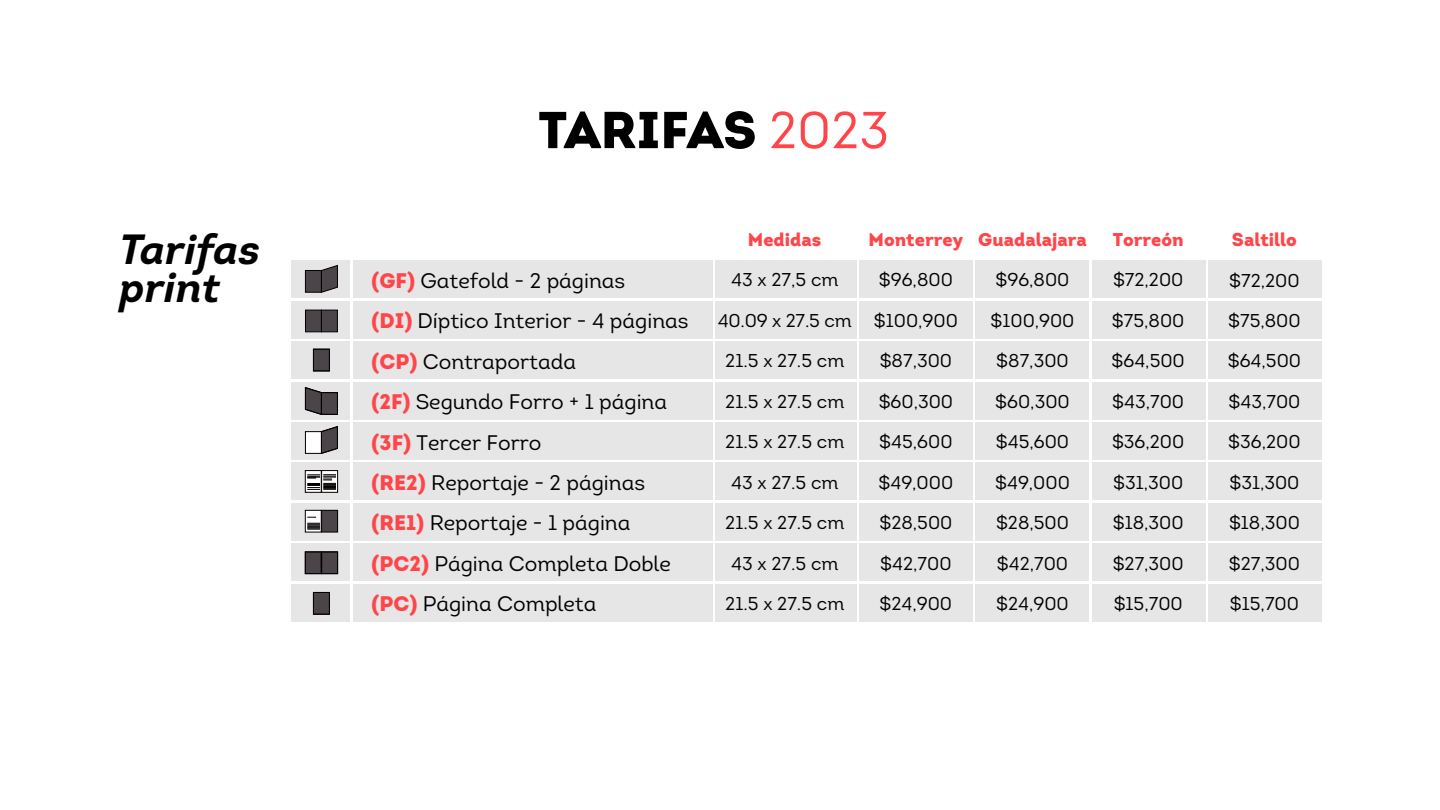
<style>
.page{position:relative;width:1440px;height:810px;background:#fff}
.page>*{position:absolute;margin:0;border:0;box-sizing:border-box;transform-origin:0 0}
.t1{font:51.82px "Intro Black Caps";letter-spacing:-.005em;color:#000}
.t2{font:italic 700 42.15px/38px "Intro";color:#000}
.t3{font:21.08px/40.5px "Intro Book Alt";color:#000}
.t4{font:18.52px/40.5px "Intro Book Alt";color:#000;text-align:center}
.t5{font:900 18.52px "Intro";color:#ff4549}
.s1{font-family:"Intro";color:#ff4549}
.s2{font-family:"Intro";font-weight:900;color:#ff4549}
</style>
<div class="page">
<div style="left:353px;top:260px;width:359px;height:38px;background:#e6e6e6"></div>
<div style="left:353px;top:301px;width:359px;height:38px;background:#e6e6e6"></div>
<div style="left:353px;top:341px;width:359px;height:38px;background:#e6e6e6"></div>
<div style="left:353px;top:382px;width:359px;height:37px;background:#e6e6e6"></div>
<div style="left:353px;top:422px;width:359px;height:38px;background:#e6e6e6"></div>
<div style="left:353px;top:462px;width:359px;height:38px;background:#e6e6e6"></div>
<div style="left:353px;top:503px;width:359px;height:38px;background:#e6e6e6"></div>
<div style="left:353px;top:543px;width:359px;height:38px;background:#e6e6e6"></div>
<div style="left:353px;top:584px;width:359px;height:38px;background:#e6e6e6"></div>
<div style="left:715px;top:260px;width:142px;height:38px;background:#e6e6e6"></div>
<div style="left:859px;top:260px;width:114px;height:38px;background:#e6e6e6"></div>
<div style="left:975px;top:260px;width:114px;height:38px;background:#e6e6e6"></div>
<div style="left:1092px;top:260px;width:114px;height:38px;background:#e6e6e6"></div>
<div style="left:1208px;top:260px;width:114px;height:38px;background:#e6e6e6"></div>
<div style="left:715px;top:301px;width:142px;height:38px;background:#e6e6e6"></div>
<div style="left:859px;top:301px;width:114px;height:38px;background:#e6e6e6"></div>
<div style="left:975px;top:301px;width:114px;height:38px;background:#e6e6e6"></div>
<div style="left:1092px;top:301px;width:114px;height:38px;background:#e6e6e6"></div>
<div style="left:1208px;top:301px;width:114px;height:38px;background:#e6e6e6"></div>
<div style="left:715px;top:341px;width:142px;height:38px;background:#e6e6e6"></div>
<div style="left:859px;top:341px;width:114px;height:38px;background:#e6e6e6"></div>
<div style="left:975px;top:341px;width:114px;height:38px;background:#e6e6e6"></div>
<div style="left:1092px;top:341px;width:114px;height:38px;background:#e6e6e6"></div>
<div style="left:1208px;top:341px;width:114px;height:38px;background:#e6e6e6"></div>
<div style="left:715px;top:382px;width:142px;height:37px;background:#e6e6e6"></div>
<div style="left:859px;top:382px;width:114px;height:37px;background:#e6e6e6"></div>
<div style="left:975px;top:382px;width:114px;height:37px;background:#e6e6e6"></div>
<div style="left:1092px;top:382px;width:114px;height:37px;background:#e6e6e6"></div>
<div style="left:1208px;top:382px;width:114px;height:37px;background:#e6e6e6"></div>
<div style="left:715px;top:422px;width:142px;height:38px;background:#e6e6e6"></div>
<div style="left:859px;top:422px;width:114px;height:38px;background:#e6e6e6"></div>
<div style="left:975px;top:422px;width:114px;height:38px;background:#e6e6e6"></div>
<div style="left:1092px;top:422px;width:114px;height:38px;background:#e6e6e6"></div>
<div style="left:1208px;top:422px;width:114px;height:38px;background:#e6e6e6"></div>
<div style="left:715px;top:462px;width:142px;height:38px;background:#e6e6e6"></div>
<div style="left:859px;top:462px;width:114px;height:38px;background:#e6e6e6"></div>
<div style="left:975px;top:462px;width:114px;height:38px;background:#e6e6e6"></div>
<div style="left:1092px;top:462px;width:114px;height:38px;background:#e6e6e6"></div>
<div style="left:1208px;top:462px;width:114px;height:38px;background:#e6e6e6"></div>
<div style="left:715px;top:503px;width:142px;height:38px;background:#e6e6e6"></div>
<div style="left:859px;top:503px;width:114px;height:38px;background:#e6e6e6"></div>
<div style="left:975px;top:503px;width:114px;height:38px;background:#e6e6e6"></div>
<div style="left:1092px;top:503px;width:114px;height:38px;background:#e6e6e6"></div>
<div style="left:1208px;top:503px;width:114px;height:38px;background:#e6e6e6"></div>
<div style="left:715px;top:543px;width:142px;height:38px;background:#e6e6e6"></div>
<div style="left:859px;top:543px;width:114px;height:38px;background:#e6e6e6"></div>
<div style="left:975px;top:543px;width:114px;height:38px;background:#e6e6e6"></div>
<div style="left:1092px;top:543px;width:114px;height:38px;background:#e6e6e6"></div>
<div style="left:1208px;top:543px;width:114px;height:38px;background:#e6e6e6"></div>
<div style="left:715px;top:584px;width:142px;height:38px;background:#e6e6e6"></div>
<div style="left:859px;top:584px;width:114px;height:38px;background:#e6e6e6"></div>
<div style="left:975px;top:584px;width:114px;height:38px;background:#e6e6e6"></div>
<div style="left:1092px;top:584px;width:114px;height:38px;background:#e6e6e6"></div>
<div style="left:1208px;top:584px;width:114px;height:38px;background:#e6e6e6"></div>
<div style="left:292px;top:260px;width:58px;height:38px;background:#e6e6e6"></div>
<div style="left:292px;top:301px;width:58px;height:38px;background:#e6e6e6"></div>
<div style="left:292px;top:341px;width:58px;height:38px;background:#e6e6e6"></div>
<div style="left:292px;top:382px;width:58px;height:37px;background:#e6e6e6"></div>
<div style="left:292px;top:422px;width:58px;height:38px;background:#e6e6e6"></div>
<div style="left:292px;top:462px;width:58px;height:38px;background:#e6e6e6"></div>
<div style="left:292px;top:503px;width:58px;height:38px;background:#e6e6e6"></div>
<div style="left:292px;top:543px;width:58px;height:38px;background:#e6e6e6"></div>
<div style="left:292px;top:584px;width:58px;height:38px;background:#e6e6e6"></div>
<div style="left:305px;top:310px;width:17px;height:22px;background:#4b4549;border:1px solid #050101"></div>
<div style="left:321px;top:310px;width:17px;height:22px;background:#4b4549;border:1px solid #050101"></div>
<div style="left:313px;top:592px;width:17px;height:22px;background:#4b4549"></div>
<div style="left:313px;top:592px;width:17px;height:22px;border:1px solid #050101"></div>
<div style="left:305px;top:270px;width:17px;height:22px;background:#4b4549;border:1px solid #050101"></div>
<svg style="left:321px;top:265px;width:17px;height:28px"></svg>
<div style="left:313px;top:349px;width:17px;height:22px;background:#4b4549"></div>
<div style="left:313px;top:349px;width:17px;height:22px;border:1px solid #050101"></div>
<div style="left:305px;top:431px;width:17px;height:23px;background:#fff;border:1px solid #050101"></div>
<svg style="left:321px;top:426px;width:17px;height:28px"></svg>
<div style="left:321px;top:392px;width:17px;height:23px;background:#4b4549"></div>
<div style="left:321px;top:392px;width:17px;height:23px;border:1px solid #050101"></div>
<svg style="left:305px;top:387px;width:17px;height:28px"></svg>
<svg style="left:305px;top:510px;width:16px;height:22px"></svg>
<div style="left:321px;top:510px;width:17px;height:22px;background:#4b4549;border:1px solid #050101"></div>
<svg style="left:307px;top:517px;width:21px;height:14px"></svg>
<div style="left:305px;top:552px;width:16px;height:22px;background:#4b4549"></div>
<div style="left:305px;top:552px;width:16px;height:22px;border:1px solid #050101"></div>
<div style="left:321px;top:552px;width:17px;height:22px;background:#4b4549"></div>
<div style="left:321px;top:552px;width:17px;height:22px;border:1px solid #050101"></div>
<svg style="left:305px;top:470px;width:16px;height:22px"></svg>
<svg style="left:321px;top:470px;width:17px;height:22px"></svg>
<svg style="left:307px;top:475px;width:29px;height:15px"></svg>
<h2 class="t2" style="left:120px;top:230px;width:142px">Tarifas print</h2>
<h1 class="t1" style="left:538px;top:96px;width:352px">TARIFAS <span class="s1">2023</span></h1>
<p class="t5" style="left:748px;top:228px;width:75px">Medidas</p>
<p class="t5" style="left:869px;top:228px;width:220px">Monterrey Guadalajara</p>
<p class="t5" style="left:1113px;top:228px;width:73px">Torreón</p>
<p class="t5" style="left:1232px;top:228px;width:67px">Saltillo</p>
<p class="t3" style="left:372px;top:260px;width:318px"><span class="s2">(GF)</span> Gatefold - 2 páginas<br><span class="s2">(DI)</span> Díptico Interior - 4 páginas <span class="s2">(CP)</span> Contraportada<br><span class="s2">(2F)</span> Segundo Forro + 1 página <span class="s2">(3F)</span> Tercer Forro<br><span class="s2">(RE2)</span> Reportaje - 2 páginas <span class="s2">(RE1)</span> Reportaje - 1 página <span class="s2">(PC2)</span> Página Completa Doble <span class="s2">(PC)</span> Página Completa</p>
<p class="t4" style="left:874px;top:260px;width:85px">$96,800 $100,900 $87,300 $60,300 $45,600 $49,000 $28,500 $42,700 $24,900</p>
<p class="t4" style="left:718px;top:260px;width:135px">43 x 27,5 cm<br>40.09 x 27.5 cm<br>21.5 x 27.5 cm<br>21.5 x 27.5 cm<br>21.5 x 27.5 cm<br>43 x 27.5 cm<br>21.5 x 27.5 cm<br>43 x 27.5 cm<br>21.5 x 27.5 cm</p>
<p class="t4" style="left:991px;top:260px;width:85px">$96,800 $100,900 $87,300 $60,300 $45,600 $49,000 $28,500 $42,700 $24,900</p>
<p class="t4" style="left:1112px;top:260px;width:75px;text-align:justify">$72,200 $75,800 $64,500 $43,700 $36,200 $31,300 $18,300 $27,300 $15,700</p>
<p class="t4" style="left:1228px;top:260px;width:75px;text-align:justify">$72,200 $75,800 $64,500 $43,700 $36,200 $31,300 $18,300 $27,300 $15,700</p>
</div>
